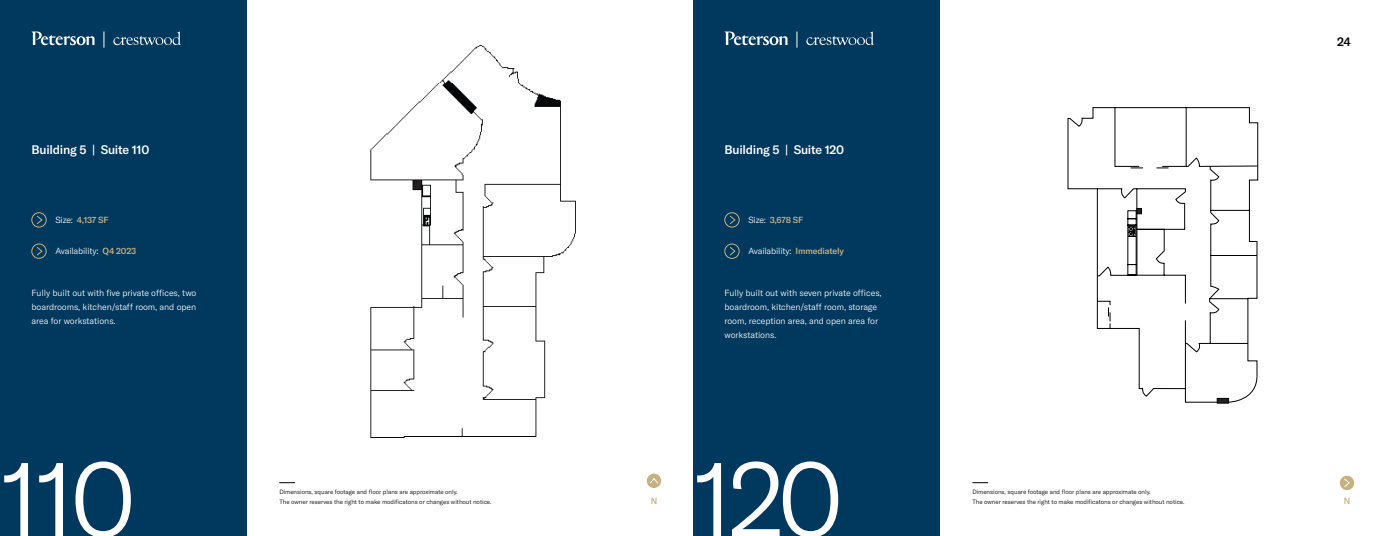
<style>
.page{position:relative;width:1386px;height:536px;background:#fff}
.page>*{position:absolute;margin:0;border:0;box-sizing:border-box;transform-origin:0 0}
.t1{font:300 105px "GT America";letter-spacing:-.06em;color:#fff}
.t2{font:500 12.25px "GT America";letter-spacing:-.02em;color:#fff}
.t3{font:500 12.25px "GT America";color:#000}
.t4{font:300 8.75px/14px "GT America";letter-spacing:-.005em;color:#fff;text-align:justify}
.t5{font:500 8.75px "GT America";letter-spacing:-.02em;color:#c9b080}
.t6{font:300 6.12px/10.5px "GT America";letter-spacing:-.005em;color:#000}
.s1{font-weight:300;color:#fff}
.s2{font-weight:500;color:#c9b080}
</style>
<div class="page">
<div style="left:0;top:0;width:247px;height:536px;background:#00385e"></div>
<svg style="left:32px;top:32px;width:63px;height:13px"></svg>
<svg style="left:113px;top:31px;width:68px;height:14px"></svg>
<svg style="left:104px;top:32px;width:1px;height:16px"></svg>
<div style="left:31px;top:212px;width:16px;height:15px;border:1px solid #c9b080;border-radius:50%"></div>
<div style="left:31px;top:243px;width:16px;height:15px;border:1px solid #c9b080;border-radius:50%"></div>
<svg style="left:36px;top:215px;width:7px;height:10px"></svg>
<svg style="left:36px;top:247px;width:7px;height:9px"></svg>
<svg style="left:279px;top:482px;width:16px;height:1px"></svg>
<div style="left:647px;top:473px;width:14px;height:15px;background:#c9b080;border-radius:50%"></div>
<svg style="left:650px;top:478px;width:8px;height:6px"></svg>
<img style="left:370px;top:45px;width:206px;height:392px">
<div style="left:693px;top:0;width:247px;height:536px;background:#00385e"></div>
<svg style="left:725px;top:32px;width:63px;height:13px"></svg>
<svg style="left:806px;top:31px;width:68px;height:14px"></svg>
<svg style="left:797px;top:32px;width:1px;height:16px"></svg>
<div style="left:725px;top:212px;width:15px;height:15px;border:1px solid #c9b080;border-radius:50%"></div>
<div style="left:725px;top:243px;width:15px;height:15px;border:1px solid #c9b080;border-radius:50%"></div>
<svg style="left:729px;top:215px;width:7px;height:10px"></svg>
<svg style="left:729px;top:247px;width:7px;height:9px"></svg>
<svg style="left:972px;top:482px;width:16px;height:1px"></svg>
<div style="left:1340px;top:475px;width:14px;height:15px;background:#c9b080;border-radius:50%"></div>
<svg style="left:1344px;top:478px;width:6px;height:9px"></svg>
<svg style="left:1067px;top:107px;width:192px;height:296px"></svg>
<svg style="left:1097px;top:158px;width:161px;height:118px"></svg>
<svg style="left:1217px;top:398px;width:12px;height:5px"></svg>
<h2 class="t2" style="left:32px;top:143px;width:119px">Building 5 | Suite 110</h2>
<p class="t5" style="left:55px;top:214px;width:55px"><span class="s1">Size:</span> 4,137 SF</p>
<p class="t4" style="left:55px;top:243px;width:82px">Availability: <span class="s2">Q4 2023</span></p>
<p class="t4" style="left:32px;top:285px;width:166px">Fully built out with five private offices, two boardrooms, kitchen/staff room, and open area for workstations.</p>
<h1 class="t1" style="left:0;top:437px;width:138px">110</h1>
<h2 class="t2" style="left:724px;top:143px;width:121px">Building 5 | Suite 120</h2>
<p class="t5" style="left:748px;top:214px;width:56px"><span class="s1">Size:</span> 3,678 SF</p>
<p class="t4" style="left:748px;top:243px;width:97px">Availability: <span class="s2">Immediately</span></p>
<p class="t4" style="left:724px;top:285px;width:159px;text-align:left">Fully built out with seven private offices, boardroom, kitchen/staff room, storage room, reception area, and open area for workstations.</p>
<p class="t6" style="left:279px;top:486px;width:214px">Dimensions, square footage and floor plans are approximate only.<br>The owner reserves the right to make modificatons or changes without notice.</p>
<p class="t5" style="left:651px;top:496px;width:8px">N</p>
<h1 class="t1" style="left:693px;top:437px;width:152px">120</h1>
<h2 class="t3" style="left:1337px;top:34px;width:15px">24</h2>
<p class="t6" style="left:972px;top:486px;width:214px">Dimensions, square footage and floor plans are approximate only.<br>The owner reserves the right to make modificatons or changes without notice.</p>
<p class="t5" style="left:1344px;top:496px;width:8px">N</p>
</div>
